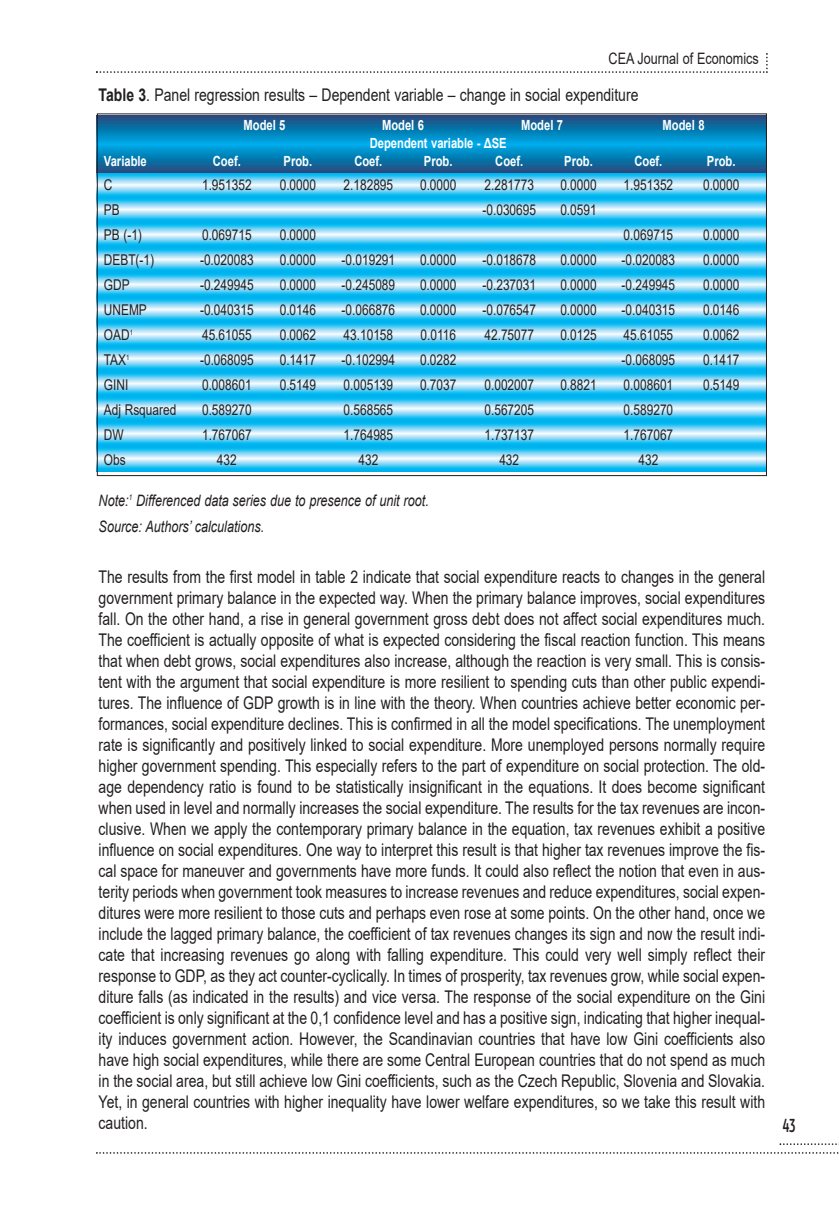
<style>
.page{position:relative;width:839px;height:1211px;background:#fff}
.page>*{position:absolute;margin:0;border:0;box-sizing:border-box;transform-origin:0 0}
.t1{font:17.5px/21px "Arial";color:#231f20;text-align:justify;scale:.8 1}
.t2{font:500 17.5px "Stobi Sans Cn";color:#231f20;scale:.8 1}
.t3{font:italic 15.75px/26.4px "Arial";color:#231f20;scale:.8 1}
.t4{font:15.75px "Arial";color:#231f20;scale:.8 1}
.t5{font:14.88px "Arial";color:#231f20;scale:.8 1}
.t6{font:700 14px "Arial";color:#fff;scale:.8 1}
.s1{font-weight:700}
</style>
<div class="page">
<svg style="left:96px;top:53px;width:671px;height:20px"></svg>
<svg style="left:96px;top:1152px;width:743px;height:1px"></svg>
<svg style="left:779px;top:1143px;width:60px;height:2px"></svg>
<img style="left:99px;top:173px;width:666px;height:298px">
<svg style="left:99px;top:115px;width:666px;height:58px;background:#0b78af"></svg>
<img style="left:97px;top:198px;width:670px;height:1px">
<img style="left:97px;top:222px;width:670px;height:1px">
<img style="left:97px;top:247px;width:670px;height:1px">
<img style="left:97px;top:272px;width:670px;height:1px">
<img style="left:97px;top:297px;width:670px;height:1px">
<img style="left:97px;top:322px;width:670px;height:1px">
<img style="left:97px;top:347px;width:670px;height:1px">
<img style="left:97px;top:372px;width:670px;height:1px">
<p class="t4" style="left:608px;top:50px;width:189px">CEA Journal of Economics</p>
<p class="t1" style="left:99px;top:84px;width:676px"><span class="s1">Table 3</span>. Panel regression results – Dependent variable – change in social expenditure</p>
<p class="t6" style="left:243px;top:117px;width:54px">Model 5</p>
<p class="t6" style="left:382px;top:117px;width:54px">Model 6</p>
<p class="t6" style="left:521px;top:117px;width:54px">Model 7</p>
<p class="t6" style="left:662px;top:117px;width:54px">Model 8</p>
<p class="t6" style="left:370px;top:135px;width:172px">Dependent variable - ΔSE</p>
<p class="t6" style="left:104px;top:153px;width:55px">Variable</p>
<p class="t6" style="left:213px;top:153px;width:37px">Coef.</p>
<p class="t6" style="left:283px;top:153px;width:37px">Prob.</p>
<p class="t6" style="left:354px;top:153px;width:37px">Coef.</p>
<p class="t6" style="left:424px;top:153px;width:37px">Prob.</p>
<p class="t6" style="left:495px;top:153px;width:37px">Coef.</p>
<p class="t6" style="left:564px;top:153px;width:37px">Prob.</p>
<p class="t6" style="left:634px;top:153px;width:37px">Coef.</p>
<p class="t6" style="left:707px;top:153px;width:37px">Prob.</p>
<p class="t5" style="left:104px;top:177px;width:12px">C</p>
<p class="t5" style="left:202px;top:177px;width:64px">1.951352</p>
<p class="t5" style="left:280px;top:177px;width:47px">0.0000</p>
<p class="t5" style="left:343px;top:177px;width:64px">2.182895</p>
<p class="t5" style="left:420px;top:177px;width:47px">0.0000</p>
<p class="t5" style="left:484px;top:177px;width:64px">2.281773</p>
<p class="t5" style="left:560px;top:177px;width:47px">0.0000</p>
<p class="t5" style="left:623px;top:177px;width:64px">1.951352</p>
<p class="t5" style="left:703px;top:177px;width:47px">0.0000</p>
<p class="t5" style="left:104px;top:202px;width:21px">PB</p>
<p class="t5" style="left:482px;top:202px;width:68px">-0.030695</p>
<p class="t5" style="left:560px;top:202px;width:47px">0.0591</p>
<p class="t5" style="left:104px;top:227px;width:49px">PB (-1)</p>
<p class="t5" style="left:202px;top:227px;width:64px">0.069715</p>
<p class="t5" style="left:280px;top:227px;width:47px">0.0000</p>
<p class="t5" style="left:623px;top:227px;width:64px">0.069715</p>
<p class="t5" style="left:703px;top:227px;width:47px">0.0000</p>
<p class="t5" style="left:104px;top:252px;width:64px">DEBT(-1)</p>
<p class="t5" style="left:200px;top:252px;width:68px">-0.020083</p>
<p class="t5" style="left:280px;top:252px;width:47px">0.0000</p>
<p class="t5" style="left:341px;top:252px;width:68px">-0.019291</p>
<p class="t5" style="left:420px;top:252px;width:47px">0.0000</p>
<p class="t5" style="left:482px;top:252px;width:68px">-0.018678</p>
<p class="t5" style="left:560px;top:252px;width:47px">0.0000</p>
<p class="t5" style="left:621px;top:252px;width:68px">-0.020083</p>
<p class="t5" style="left:703px;top:252px;width:47px">0.0000</p>
<p class="t5" style="left:104px;top:277px;width:34px">GDP</p>
<p class="t5" style="left:200px;top:277px;width:68px">-0.249945</p>
<p class="t5" style="left:280px;top:277px;width:47px">0.0000</p>
<p class="t5" style="left:341px;top:277px;width:68px">-0.245089</p>
<p class="t5" style="left:420px;top:277px;width:47px">0.0000</p>
<p class="t5" style="left:482px;top:277px;width:68px">-0.237031</p>
<p class="t5" style="left:560px;top:277px;width:47px">0.0000</p>
<p class="t5" style="left:621px;top:277px;width:68px">-0.249945</p>
<p class="t5" style="left:703px;top:277px;width:47px">0.0000</p>
<p class="t5" style="left:104px;top:302px;width:55px">UNEMP</p>
<p class="t5" style="left:200px;top:302px;width:68px">-0.040315</p>
<p class="t5" style="left:280px;top:302px;width:47px">0.0146</p>
<p class="t5" style="left:341px;top:302px;width:68px">-0.066876</p>
<p class="t5" style="left:420px;top:302px;width:47px">0.0000</p>
<p class="t5" style="left:482px;top:302px;width:68px">-0.076547</p>
<p class="t5" style="left:560px;top:302px;width:47px">0.0000</p>
<p class="t5" style="left:621px;top:302px;width:68px">-0.040315</p>
<p class="t5" style="left:703px;top:302px;width:47px">0.0146</p>
<p class="t5" style="left:104px;top:327px;width:38px">OAD<sup>1</sup></p>
<p class="t5" style="left:202px;top:327px;width:64px">45.61055</p>
<p class="t5" style="left:280px;top:327px;width:47px">0.0062</p>
<p class="t5" style="left:343px;top:327px;width:64px">43.10158</p>
<p class="t5" style="left:420px;top:327px;width:46px">0.0116</p>
<p class="t5" style="left:484px;top:327px;width:64px">42.75077</p>
<p class="t5" style="left:560px;top:327px;width:47px">0.0125</p>
<p class="t5" style="left:623px;top:327px;width:64px">45.61055</p>
<p class="t5" style="left:703px;top:327px;width:47px">0.0062</p>
<p class="t5" style="left:104px;top:352px;width:33px">TAX<sup>1</sup></p>
<p class="t5" style="left:200px;top:352px;width:68px">-0.068095</p>
<p class="t5" style="left:280px;top:352px;width:47px">0.1417</p>
<p class="t5" style="left:341px;top:352px;width:68px">-0.102994</p>
<p class="t5" style="left:420px;top:352px;width:47px">0.0282</p>
<p class="t5" style="left:621px;top:352px;width:68px">-0.068095</p>
<p class="t5" style="left:703px;top:352px;width:47px">0.1417</p>
<p class="t5" style="left:104px;top:376px;width:32px">GINI</p>
<p class="t5" style="left:202px;top:376px;width:64px">0.008601</p>
<p class="t5" style="left:280px;top:376px;width:47px">0.5149</p>
<p class="t5" style="left:343px;top:376px;width:64px">0.005139</p>
<p class="t5" style="left:420px;top:376px;width:47px">0.7037</p>
<p class="t5" style="left:484px;top:376px;width:64px">0.002007</p>
<p class="t5" style="left:560px;top:376px;width:47px">0.8821</p>
<p class="t5" style="left:623px;top:376px;width:64px">0.008601</p>
<p class="t5" style="left:703px;top:376px;width:47px">0.5149</p>
<p class="t5" style="left:104px;top:401px;width:92px">Adj Rsquared</p>
<p class="t5" style="left:202px;top:401px;width:64px">0.589270</p>
<p class="t5" style="left:343px;top:401px;width:64px">0.568565</p>
<p class="t5" style="left:484px;top:401px;width:64px">0.567205</p>
<p class="t5" style="left:623px;top:401px;width:64px">0.589270</p>
<p class="t5" style="left:104px;top:426px;width:26px">DW</p>
<p class="t5" style="left:202px;top:426px;width:64px">1.767067</p>
<p class="t5" style="left:343px;top:426px;width:64px">1.764985</p>
<p class="t5" style="left:484px;top:426px;width:64px">1.737137</p>
<p class="t5" style="left:623px;top:426px;width:64px">1.767067</p>
<p class="t5" style="left:104px;top:451px;width:29px">Obs</p>
<p class="t5" style="left:217px;top:451px;width:26px">432</p>
<p class="t5" style="left:358px;top:451px;width:26px">432</p>
<p class="t5" style="left:499px;top:451px;width:26px">432</p>
<p class="t5" style="left:638px;top:451px;width:26px">432</p>
<p class="t3" style="left:99px;top:487px;width:414px">Note:<sup>1</sup> Differenced data series due to presence of unit root.<br>Source: Authors’ calculations.</p>
<p class="t1" style="left:99px;top:566px;width:834px">The results from the first model in table 2 indicate that social expenditure reacts to changes in the general government primary balance in the expected way. When the primary balance improves, social expenditures fall. On the other hand, a rise in general government gross debt does not affect social expenditures much.<br>The coefficient is actually opposite of what is expected considering the fiscal reaction function. This means that when debt grows, social expenditures also increase, although the reaction is very small. This is consis&shy;tent with the argument that social expenditure is more resilient to spending cuts than other public expendi&shy;tures. The influence of GDP growth is in line with the theory. When countries achieve better economic per&shy;formances, social expenditure declines. This is confirmed in all the model specifications. The unemployment rate is significantly and positively linked to social expenditure. More unemployed persons normally require higher government spending. This especially refers to the part of expenditure on social protection. The old&shy;age dependency ratio is found to be statistically insignificant in the equations. It does become significant when used in level and normally increases the social expenditure. The results for the tax revenues are incon&shy;clusive. When we apply the contemporary primary balance in the equation, tax revenues exhibit a positive influence on social expenditures. One way to interpret this result is that higher tax revenues improve the fis&shy;cal space for maneuver and governments have more funds. It could also reflect the notion that even in aus&shy;terity periods when government took measures to increase revenues and reduce expenditures, social expen&shy;ditures were more resilient to those cuts and perhaps even rose at some points. On the other hand, once we include the lagged primary balance, the coefficient of tax revenues changes its sign and now the result indi&shy;cate that increasing revenues go along with falling expenditure. This could very well simply reflect their response to GDP, as they act counter-cyclically. In times of prosperity, tax revenues grow, while social expen&shy;diture falls (as indicated in the results) and vice versa. The response of the social expenditure on the Gini coefficient is only significant at the 0,1 confidence level and has a positive sign, indicating that higher inequal&shy;ity induces government action. However, the Scandinavian countries that have low Gini coefficients also have high social expenditures, while there are some Central European countries that do not spend as much in the social area, but still achieve low Gini coefficients, such as the Czech Republic, Slovenia and Slovakia.<br>Yet, in general countries with higher inequality have lower welfare expenditures, so we take this result with caution.</p>
<p class="t2" style="left:782px;top:1118px;width:18px">43</p>
</div>
